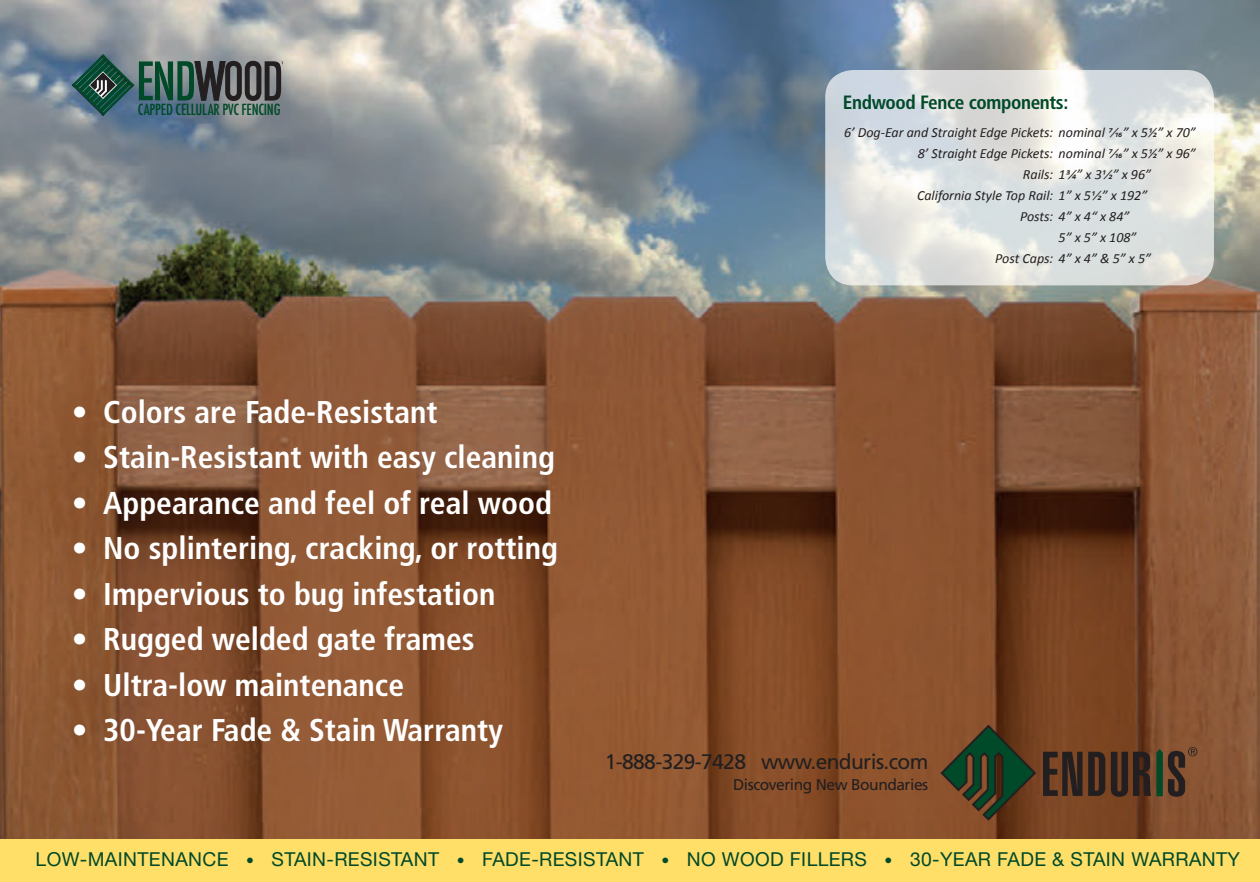
<style>
.page{position:relative;width:1260px;height:882px;background:#fff}
.page>*{position:absolute;margin:0;border:0;box-sizing:border-box;transform-origin:0 0}
.t1{font:700 condensed 31.5px "Frutiger LT Std";color:#fff}
.t2{font:21px "Frutiger LT Std";letter-spacing:-.03em;color:#231f20}
.t3{font:19.25px "Helvetica Neue LT Std";letter-spacing:.02em;color:#004929}
.t4{font:700 condensed 19.25px "Frutiger LT Std";letter-spacing:-.02em;color:#004929}
.t5{font:15.58px "Frutiger LT Std";letter-spacing:-.03em;color:#231f20}
.t6{font:500 condensed 14.88px "Futura";letter-spacing:-.015em;color:#004929}
.t7{font:italic 14px "Calibri";color:#231f20}
.s1{font-size:15.75px}
</style>
<div class="page">
<img style="left:0;top:0;width:1260px;height:839px">
<div style="left:0;top:839px;width:1260px;height:43px;background:#ffdf68"></div>
<svg style="left:940px;top:723px;width:165px;height:98px;background:#573f23"></svg>
<svg style="left:1111px;top:747px;width:86px;height:50px;background:#503826"></svg>
<svg style="left:72px;top:54px;width:211px;height:62px;background:#566b6d"></svg>
<svg style="left:825px;top:70px;width:389px;height:215px;background:#dfe2e1"></svg>
<p class="t6" style="left:138px;top:100px;width:144px">CAPPED CELLULAR PVC FENCING</p>
<p class="t4" style="left:843px;top:91px;width:227px">Endwood Fence components:</p>
<p class="t7" style="left:844px;top:123px;width:353px">6’ Dog-Ear and Straight Edge Pickets: nominal 7/16” x 5½” x 70”</p>
<p class="t7" style="left:918px;top:144px;width:279px">8’ Straight Edge Pickets: nominal 7/16” x 5½” x 96”</p>
<p class="t7" style="left:1023px;top:165px;width:130px">Rails: 13/4” x 31/2” x 96”</p>
<p class="t7" style="left:917px;top:186px;width:232px">California Style Top Rail: 1” x 51/2” x 192”</p>
<p class="t7" style="left:1020px;top:207px;width:111px">Posts: 4” x 4“ x 84”</p>
<p class="t7" style="left:1059px;top:228px;width:79px">5” x 5” x 108”</p>
<p class="t7" style="left:995px;top:249px;width:157px">Post Caps: 4” x 4” &amp; 5” x 5”</p>
<p class="t1" style="left:72px;top:393px;width:367px">• Colors are Fade-Resistant</p>
<p class="t1" style="left:72px;top:439px;width:485px">• Stain-Resistant with easy cleaning</p>
<p class="t1" style="left:72px;top:484px;width:482px">• Appearance and feel of real wood</p>
<p class="t1" style="left:72px;top:530px;width:488px">• No splintering, cracking, or rotting</p>
<p class="t1" style="left:72px;top:575px;width:425px">• Impervious to bug infestation</p>
<p class="t1" style="left:72px;top:621px;width:404px">• Rugged welded gate frames</p>
<p class="t1" style="left:72px;top:666px;width:334px">• Ultra-low maintenance</p>
<p class="t1" style="left:72px;top:712px;width:433px">• 30-Year Fade &amp; Stain Warranty</p>
<p class="t2" style="left:605px;top:750px;width:325px">1-888-329-7428 www.enduris.com</p>
<p class="t5" style="left:733px;top:775px;width:197px">Discovering New Boundaries</p>
<p class="t3" style="left:36px;top:847px;width:1206px">LOW-MAINTENANCE <span class="s1">•</span> STAIN-RESISTANT <span class="s1">•</span> FADE-RESISTANT <span class="s1">•</span> NO WOOD FILLERS <span class="s1">•</span> 30-YEAR FADE &amp; STAIN WARRANTY</p>
</div>
